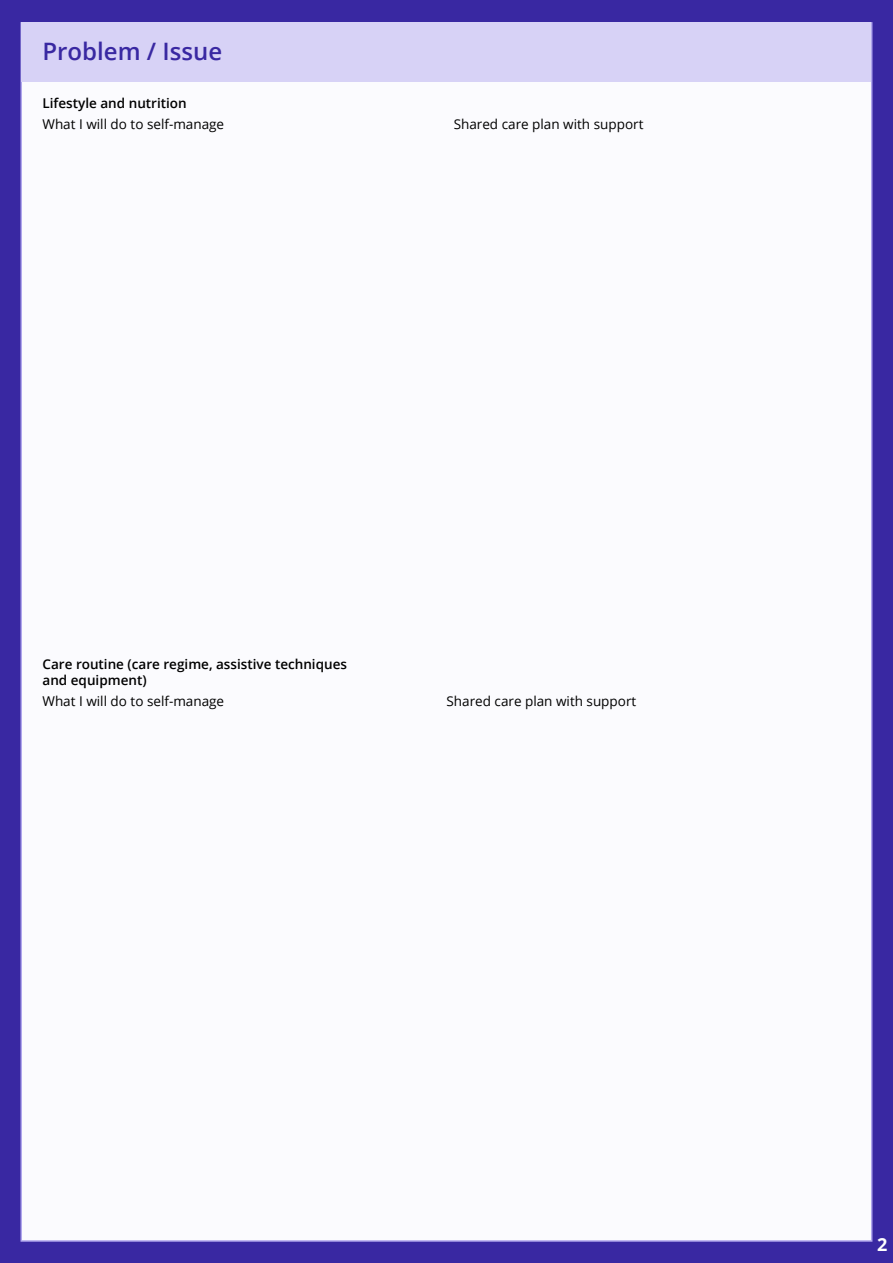
<style>
.page{position:relative;width:893px;height:1263px;background:#3928a2}
.page>*{position:absolute;margin:0;border:0;box-sizing:border-box;transform-origin:0 0}
.t1{font:600 24px "Open Sans";color:#3928a2}
.t2{font:700 18px "Open Sans";color:#fff}
.t3{font:13.5px "Open Sans";color:#000}
.t4{font:600 13.5px/16.2px "Open Sans";color:#000}
</style>
<div class="page">
<div style="left:21px;top:22px;width:851px;height:1220px;background:#fbfbfe;border:2px solid #b0a6ed"></div>
<div style="left:22px;top:22px;width:849px;height:60px;background:#d7d2f6"></div>
<h1 class="t1" style="left:43px;top:35px;width:181px">Problem / Issue</h1>
<p class="t4" style="left:43px;top:95px;width:146px">Lifestyle and nutrition</p>
<p class="t3" style="left:43px;top:114px;width:183px">What I will do to self-manage</p>
<p class="t3" style="left:454px;top:114px;width:191px">Shared care plan with support</p>
<p class="t4" style="left:43px;top:656px;width:306px">Care routine (care regime, assistive techniques and equipment)</p>
<p class="t3" style="left:43px;top:692px;width:183px">What I will do to self-manage</p>
<p class="t3" style="left:446px;top:692px;width:191px">Shared care plan with support</p>
<h2 class="t2" style="left:877px;top:1232px;width:12px">2</h2>
</div>
